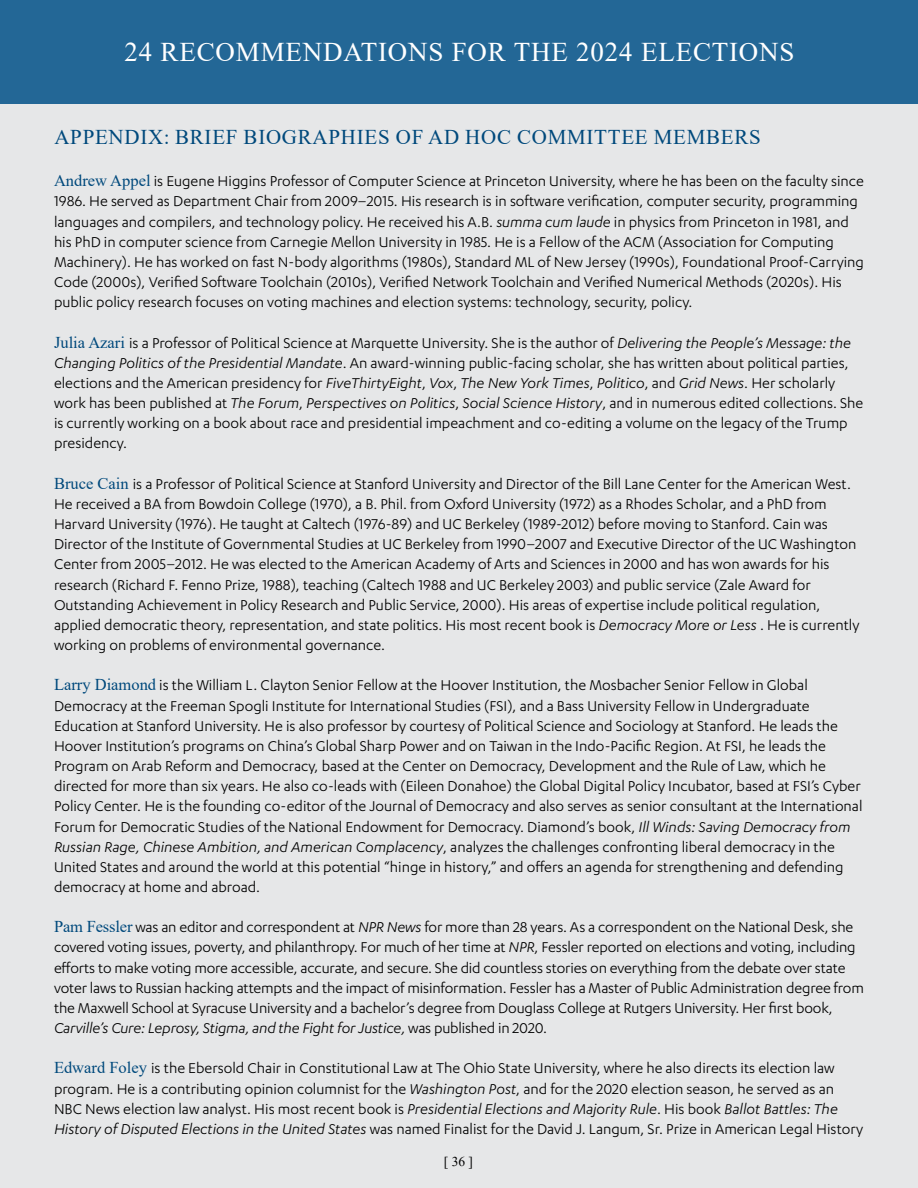
<style>
.page{position:relative;width:918px;height:1188px;background:#e6e7e8}
.page>*{position:absolute;margin:0;border:0;box-sizing:border-box;transform-origin:0 0}
.t1{font:27px "Times New Roman";letter-spacing:.03em;color:#fff}
.t2{font:21px "Times New Roman";letter-spacing:.035em;color:#00497c}
.t3{font:16.5px/20.1px "Karbon";color:#000}
.t4{font:13.5px "Times New Roman";color:#000}
.s1{font-family:"Times New Roman";color:#00497c}
.s2{font-style:italic}
</style>
<div class="page">
<div style="left:0;top:0;width:918px;height:104px;background:#236796"></div>
<h1 class="t1" style="left:124px;top:33px;width:672px">24 RECOMMENDATIONS FOR THE 2024 ELECTIONS</h1>
<p class="t2" style="left:54px;top:122px;width:708px">APPENDIX: BRIEF BIOGRAPHIES OF AD HOC COMMITTEE MEMBERS</p>
<p class="t3" style="left:54px;top:171px;width:812px"><span class="s1">Andrew Appel</span> is Eugene Higgins Professor of Computer Science at Princeton University, where he has been on the faculty since 1986. He served as Department Chair from 2009–2015. His research is in software verification, computer security, programming languages and compilers, and technology policy. He received his A.B. <span class="s2">summa cum laude</span> in physics from Princeton in 1981, and his PhD in computer science from Carnegie Mellon University in 1985. He is a Fellow of the ACM (Association for Computing Machinery). He has worked on fast N-body algorithms (1980s), Standard ML of New Jersey (1990s), Foundational Proof-Carrying Code (2000s), Verified Software Toolchain (2010s), Verified Network Toolchain and Verified Numerical Methods (2020s). His public policy research focuses on voting machines and election systems: technology, security, policy.</p>
<p class="t3" style="left:54px;top:332px;width:811px"><span class="s1">Julia Azari</span> is a Professor of Political Science at Marquette University. She is the author of <span class="s2">Delivering the People’s Message: the Changing Politics of the Presidential Mandate</span>. An award-winning public-facing scholar, she has written about political parties, elections and the American presidency for <span class="s2">FiveThirtyEight</span>, <span class="s2">Vox</span>, <span class="s2">The New York Times</span>, <span class="s2">Politico</span>, and <span class="s2">Grid News</span>. Her scholarly work has been published at <span class="s2">The Forum</span>, <span class="s2">Perspectives on Politics</span>, <span class="s2">Social Science History</span>, and in numerous edited collections. She is currently working on a book about race and presidential impeachment and co-editing a volume on the legacy of the Trump presidency.</p>
<p class="t3" style="left:54px;top:473px;width:807px"><span class="s1">Bruce Cain</span> is a Professor of Political Science at Stanford University and Director of the Bill Lane Center for the American West.<br>He received a BA from Bowdoin College (1970), a B. Phil. from Oxford University (1972) as a Rhodes Scholar, and a PhD from Harvard University (1976). He taught at Caltech (1976-89) and UC Berkeley (1989-2012) before moving to Stanford. Cain was Director of the Institute of Governmental Studies at UC Berkeley from 1990–2007 and Executive Director of the UC Washington Center from 2005–2012. He was elected to the American Academy of Arts and Sciences in 2000 and has won awards for his research (Richard F. Fenno Prize, 1988), teaching (Caltech 1988 and UC Berkeley 2003) and public service (Zale Award for Outstanding Achievement in Policy Research and Public Service, 2000). His areas of expertise include political regulation, applied democratic theory, representation, and state politics. His most recent book is <span class="s2">Democracy More or Less</span> . He is currently working on problems of environmental governance.</p>
<p class="t3" style="left:54px;top:675px;width:810px"><span class="s1">Larry Diamond</span> is the William L. Clayton Senior Fellow at the Hoover Institution, the Mosbacher Senior Fellow in Global Democracy at the Freeman Spogli Institute for International Studies (FSI), and a Bass University Fellow in Undergraduate Education at Stanford University. He is also professor by courtesy of Political Science and Sociology at Stanford. He leads the Hoover Institution’s programs on China’s Global Sharp Power and on Taiwan in the Indo-Pacific Region. At FSI, he leads the Program on Arab Reform and Democracy, based at the Center on Democracy, Development and the Rule of Law, which he directed for more than six years. He also co-leads with (Eileen Donahoe) the Global Digital Policy Incubator, based at FSI’s Cyber Policy Center. He is the founding co-editor of the Journal of Democracy and also serves as senior consultant at the International Forum for Democratic Studies of the National Endowment for Democracy. Diamond’s book, <span class="s2">Ill Winds: Saving Democracy from Russian Rage, Chinese Ambition, and American Complacency</span>, analyzes the challenges confronting liberal democracy in the United States and around the world at this potential “hinge in history,” and offers an agenda for strengthening and defending democracy at home and abroad.</p>
<p class="t3" style="left:54px;top:917px;width:811px"><span class="s1">Pam Fessler</span> was an editor and correspondent at <span class="s2">NPR News</span> for more than 28 years. As a correspondent on the National Desk, she covered voting issues, poverty, and philanthropy. For much of her time at <span class="s2">NPR</span>, Fessler reported on elections and voting, including efforts to make voting more accessible, accurate, and secure. She did countless stories on everything from the debate over state voter laws to Russian hacking attempts and the impact of misinformation. Fessler has a Master of Public Administration degree from the Maxwell School at Syracuse University and a bachelor’s degree from Douglass College at Rutgers University. Her first book, <span class="s2">Carville’s Cure: Leprosy, Stigma, and the Fight for Justice,</span> was published in 2020.</p>
<p class="t3" style="left:54px;top:1058px;width:811px"><span class="s1">Edward Foley</span> is the Ebersold Chair in Constitutional Law at The Ohio State University, where he also directs its election law program. He is a contributing opinion columnist for the <span class="s2">Washington Post</span>, and for the 2020 election season, he served as an NBC News election law analyst. His most recent book is <span class="s2">Presidential Elections and Majority Rule</span>. His book <span class="s2">Ballot Battles: The History of Disputed Elections in the United States</span> was named Finalist for the David J. Langum, Sr. Prize in American Legal History</p>
<p class="t4" style="left:444px;top:1152px;width:31px">[ 36 ]</p>
</div>
